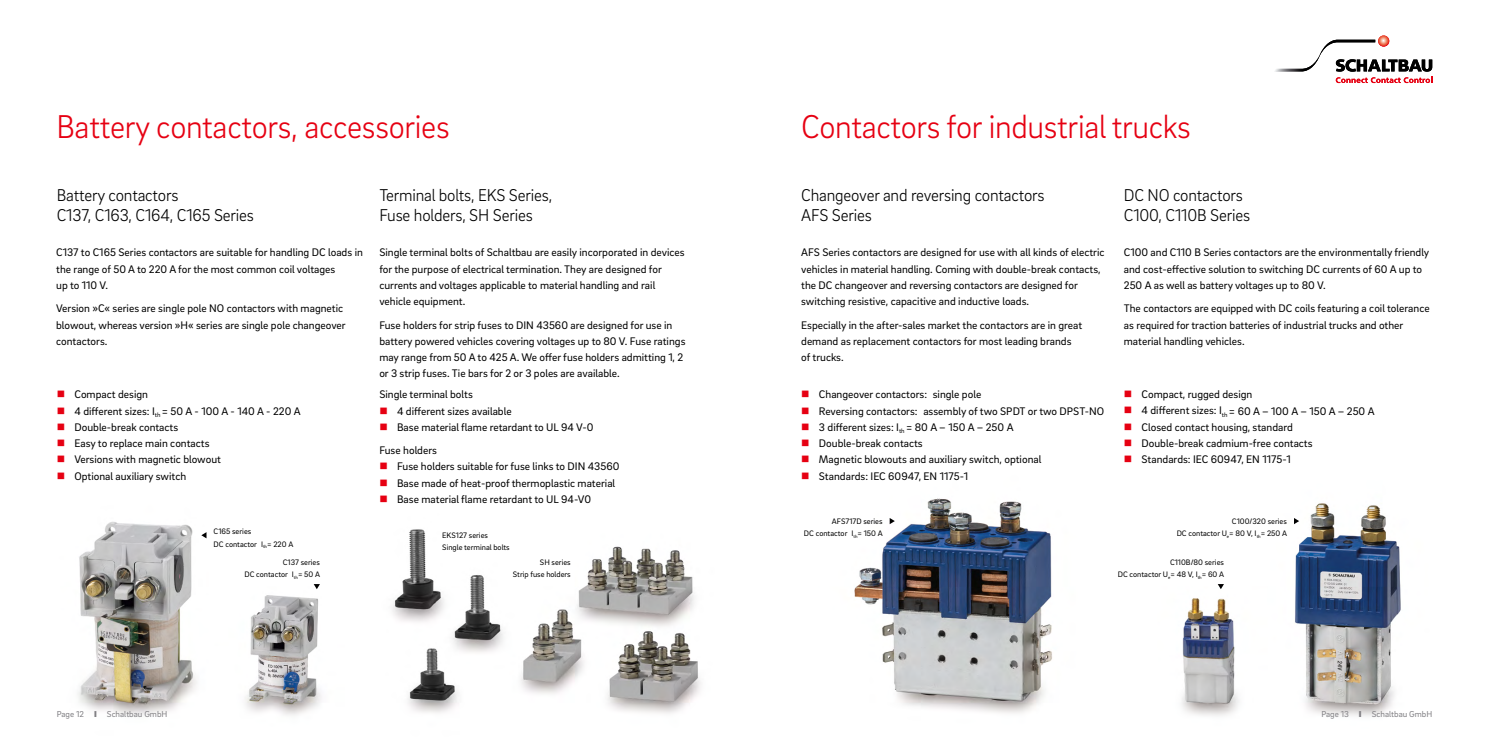
<style>
.page{position:relative;width:1489px;height:745px;background:#fff}
.page>*{position:absolute;margin:0;border:0;box-sizing:border-box;transform-origin:0 0}
.t1{font:300 33.75px "Brix Sans";letter-spacing:-.01em;color:#e60012;scale:.95 1}
.t2{font:300 17.5px/20px "Brix Sans";letter-spacing:-.01em;color:#000;scale:.95 1}
.t3{font:11.25px/16.2px "Brix Sans";color:#000}
.t4{font:8.75px "Brix Sans";color:#818084}
.t5{font:8.12px/12.2px "Brix Sans";color:#000;text-align:right}
</style>
<div class="page">
<svg style="left:1275px;top:35px;width:156px;height:48px"></svg>
<img style="left:78px;top:498px;width:1323px;height:218px">
<svg style="left:201px;top:531px;width:5px;height:7px"></svg>
<svg style="left:1293px;top:517px;width:5px;height:7px"></svg>
<svg style="left:889px;top:517px;width:5px;height:7px"></svg>
<svg style="left:314px;top:583px;width:6px;height:6px"></svg>
<svg style="left:1217px;top:583px;width:6px;height:6px"></svg>
<svg style="left:380px;top:498px;width:7px;height:4px"></svg>
<h1 class="t1" style="left:56px;top:105px;width:415px">Battery contactors, accessories</h1>
<h1 class="t1" style="left:801px;top:105px;width:412px">Contactors for industrial trucks</h1>
<h2 class="t2" style="left:57px;top:184px;width:209px">Battery contactors<br>C137, C163, C164, C165 Series</h2>
<h2 class="t2" style="left:801px;top:184px;width:258px">Changeover and reversing contactors<br>AFS Series</h2>
<p class="t3" style="left:379px;top:244px;width:307px">Single terminal bolts of Schaltbau are easily incorporated in devices for the purpose of electrical termination. They are designed for currents and voltages applicable to material handling and rail vehicle equipment.</p>
<p class="t3" style="left:379px;top:316px;width:308px">Fuse holders for strip fuses to DIN 43560 are designed for use in battery powered vehicles covering voltages up to 80 V. Fuse ratings may range from 50 A to 425 A. We offer fuse holders admitting 1, 2 or 3 strip fuses. Tie bars for 2 or 3 poles are available.</p>
<h2 class="t2" style="left:379px;top:184px;width:183px">Terminal bolts, EKS Series,<br>Fuse holders, SH Series</h2>
<h2 class="t2" style="left:1123px;top:184px;width:134px">DC NO contactors<br>C100, C110B Series</h2>
<p class="t3" style="left:56px;top:244px;width:308px">C137 to C165 Series contactors are suitable for handling DC loads in the range of 50 A to 220 A for the most common coil voltages<br>up to 110 V.</p>
<p class="t3" style="left:56px;top:300px;width:291px">Version »C« series are single pole NO contactors with magnetic blowout, whereas version »H« series are single pole changeover contactors.</p>
<p class="t3" style="left:801px;top:244px;width:305px">AFS Series contactors are designed for use with all kinds of electric vehicles in material handling. Coming with double-break contacts, the DC changeover and reversing contactors are designed for switching resistive, capacitive and inductive loads.</p>
<p class="t3" style="left:801px;top:316px;width:282px">Especially in the after-sales market the contactors are in great demand as replacement contactors for most leading brands of trucks.</p>
<p class="t3" style="left:1123px;top:244px;width:307px">C100 and C110 B Series contactors are the environmentally friendly and cost-effective solution to switching DC currents of 60 A up to<br>250 A as well as battery voltages up to 80 V.</p>
<p class="t3" style="left:1123px;top:300px;width:307px">The contactors are equipped with DC coils featuring a coil tolerance as required for traction batteries of industrial trucks and other material handling vehicles.</p>
<p class="t3" style="left:74px;top:385px;width:228px">Compact design<br>4 different sizes: I<sub>th</sub> = 50 A - 100 A - 140 A - 220 A<br>Double-break contacts<br>Easy to replace main contacts<br>Versions with magnetic blowout<br>Optional auxiliary switch</p>
<p class="t3" style="left:397px;top:385px;width:198px;text-indent:-18px">Single terminal bolts<br>4 different sizes available<br>Base material flame retardant to UL 94 V-0</p>
<p class="t3" style="left:397px;top:441px;width:224px;text-indent:-18px">Fuse holders<br>Fuse holders suitable for fuse links to DIN 43560<br>Base made of heat-proof thermoplastic material Base material flame retardant to UL 94-V0</p>
<p class="t3" style="left:818px;top:385px;width:287px">Changeover contactors: single pole<br>Reversing contactors: assembly of two SPDT or two DPST-NO 3 different sizes: I<sub>th</sub> = 80 A – 150 A – 250 A<br>Double-break contacts<br>Magnetic blowouts and auxiliary switch, optional<br>Standards: IEC 60947, EN 1175-1</p>
<p class="t3" style="left:1141px;top:385px;width:234px">Compact, rugged design<br>4 different sizes: I<sub>th</sub> = 60 A – 100 A – 150 A – 250 A Closed contact housing, standard<br>Double-break cadmium-free contacts<br>Standards: IEC 60947, EN 1175-1</p>
<p class="t5" style="left:213px;top:525px;width:81px;text-align:left">C165 series<br>DC contactor I<sub>th</sub>= 220 A</p>
<p class="t5" style="left:442px;top:528px;width:69px;text-align:left">EKS127 series<br>Single terminal bolts</p>
<p class="t5" style="left:804px;top:514px;width:80px">AFS717D series<br>DC contactor I<sub>th</sub>= 150 A</p>
<p class="t5" style="left:1176px;top:514px;width:112px">C100/320 series<br>DC contactor U<sub>e</sub>= 80 V, I<sub>th</sub>= 250 A</p>
<p class="t5" style="left:244px;top:555px;width:77px">C137 series<br>DC contactor I<sub>th</sub>= 50 A</p>
<p class="t5" style="left:513px;top:555px;width:59px">SH series<br>Strip fuse holders</p>
<p class="t5" style="left:1117px;top:555px;width:108px">C110B/80 series<br>DC contactor U<sub>e</sub>= 48 V, I<sub>th</sub>= 60 A</p>
<p class="t4" style="left:57px;top:707px;width:112px">Page 12 I Schaltbau GmbH</p>
<p class="t4" style="left:1321px;top:707px;width:112px">Page 13 I Schaltbau GmbH</p>
</div>
